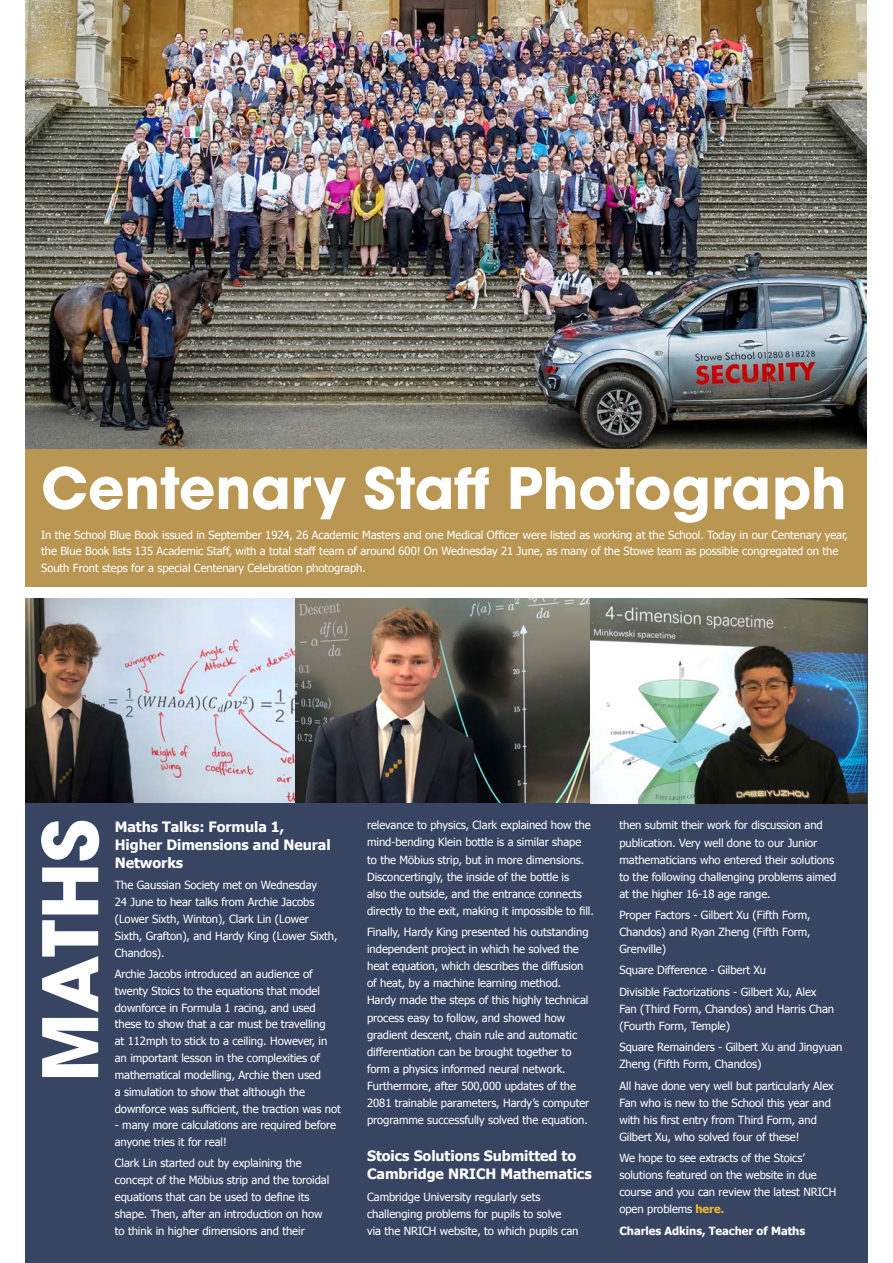
<style>
.page{position:relative;width:893px;height:1263px;background:#fff}
.page>*{position:absolute;margin:0;border:0;box-sizing:border-box;transform-origin:0 0}
.t1{font:700 56.4px "ITC Avant Garde Pro";color:#fff}
.t2{font:700 14.25px/18.3px "Tahoma";letter-spacing:-.005em;color:#fff}
.t3{font:11.25px/17.1px "Tahoma";letter-spacing:-.005em;color:#fff}
.t4{font:700 11.25px "Tahoma";letter-spacing:-.005em;color:#fff}
.s1{font-weight:700;color:#f2b92e}
</style>
<div class="page">
<div style="left:26px;top:322px;width:841px;height:265px;background:#b99652"></div>
<div style="left:26px;top:598px;width:841px;height:665px;background:#374562"></div>
<img style="left:26px;top:598px;width:270px;height:205px">
<img style="left:296px;top:598px;width:294px;height:205px">
<img style="left:590px;top:598px;width:277px;height:206px">
<svg style="left:41px;top:821px;width:58px;height:256px"></svg>
<img style="left:26px;top:0;width:841px;height:449px">
<p class="t1" style="left:41px;top:450px;width:807px">Centenary Staff Photograph</p>
<p class="t3" style="left:41px;top:526px;width:808px;line-height:16.5px">In the School Blue Book issued in September 1924, 26 Academic Masters and one Medical Officer were listed as working at the School. Today in our Centenary year, the Blue Book lists 135 Academic Staff, with a total staff team of around 600! On Wednesday 21 June, as many of the Stowe team as possible congregated on the<br>South Front steps for a special Centenary Celebration photograph.</p>
<p class="t2" style="left:115px;top:816px;width:217px">Maths Talks: Formula 1,<br>Higher Dimensions and Neural<br>Networks</p>
<p class="t3" style="left:115px;top:876px;width:224px">The Gaussian Society met on Wednesday<br>24 June to hear talks from Archie Jacobs (Lower Sixth, Winton), Clark Lin (Lower Sixth, Grafton), and Hardy King (Lower Sixth, Chandos).</p>
<p class="t3" style="left:115px;top:965px;width:228px">Archie Jacobs introduced an audience of twenty Stoics to the equations that model downforce in Formula 1 racing, and used these to show that a car must be travelling<br>at 112mph to stick to a ceiling. However, in an important lesson in the complexities of mathematical modelling, Archie then used<br>a simulation to show that although the downforce was sufficient, the traction was not</p>
<p class="t3" style="left:115px;top:1116px;width:223px">- many more calculations are required before anyone tries it for real!</p>
<p class="t3" style="left:115px;top:1154px;width:216px">Clark Lin started out by explaining the concept of the Möbius strip and the toroidal equations that can be used to define its shape. Then, after an introduction on how to think in higher dimensions and their</p>
<p class="t3" style="left:367px;top:816px;width:228px">relevance to physics, Clark explained how the mind-bending Klein bottle is a similar shape to the Möbius strip, but in more dimensions.<br>Disconcertingly, the inside of the bottle is<br>also the outside, and the entrance connects directly to the exit, making it impossible to fill.</p>
<p class="t3" style="left:367px;top:923px;width:224px">Finally, Hardy King presented his outstanding independent project in which he solved the heat equation, which describes the diffusion of heat, by a machine learning method.<br>Hardy made the steps of this highly technical process easy to follow, and showed how gradient descent, chain rule and automatic differentiation can be brought together to form a physics informed neural network.<br>Furthermore, after 500,000 updates of the 2081 trainable parameters, Hardy’s computer programme successfully solved the equation.</p>
<p class="t2" style="left:367px;top:1145px;width:226px">Stoics Solutions Submitted to<br>Cambridge NRICH Mathematics</p>
<p class="t3" style="left:367px;top:1187px;width:213px">Cambridge University regularly sets challenging problems for pupils to solve<br>via the NRICH website, to which pupils can</p>
<p class="t3" style="left:619px;top:816px;width:218px">then submit their work for discussion and publication. Very well done to our Junior mathematicians who entered their solutions to the following challenging problems aimed at the higher 16-18 age range.</p>
<p class="t3" style="left:619px;top:906px;width:193px;text-align:justify">Proper Factors - Gilbert Xu (Fifth Form, Chandos) and Ryan Zheng (Fifth Form, Grenville)</p>
<p class="t3" style="left:619px;top:961px;width:148px">Square Difference - Gilbert Xu</p>
<p class="t3" style="left:619px;top:983px;width:216px">Divisible Factorizations - Gilbert Xu, Alex<br>Fan (Third Form, Chandos) and Harris Chan (Fourth Form, Temple)</p>
<p class="t3" style="left:619px;top:1038px;width:225px">Square Remainders - Gilbert Xu and Jingyuan<br>Zheng (Fifth Form, Chandos)</p>
<p class="t3" style="left:619px;top:1076px;width:216px">All have done very well but particularly Alex Fan who is new to the School this year and with his first entry from Third Form, and Gilbert Xu, who solved four of these!</p>
<p class="t3" style="left:619px;top:1149px;width:218px">We hope to see extracts of the Stoics’ solutions featured on the website in due course and you can review the latest NRICH open problems <span class="s1">here.</span></p>
<p class="t4" style="left:619px;top:1223px;width:187px">Charles Adkins, Teacher of Maths</p>
</div>
